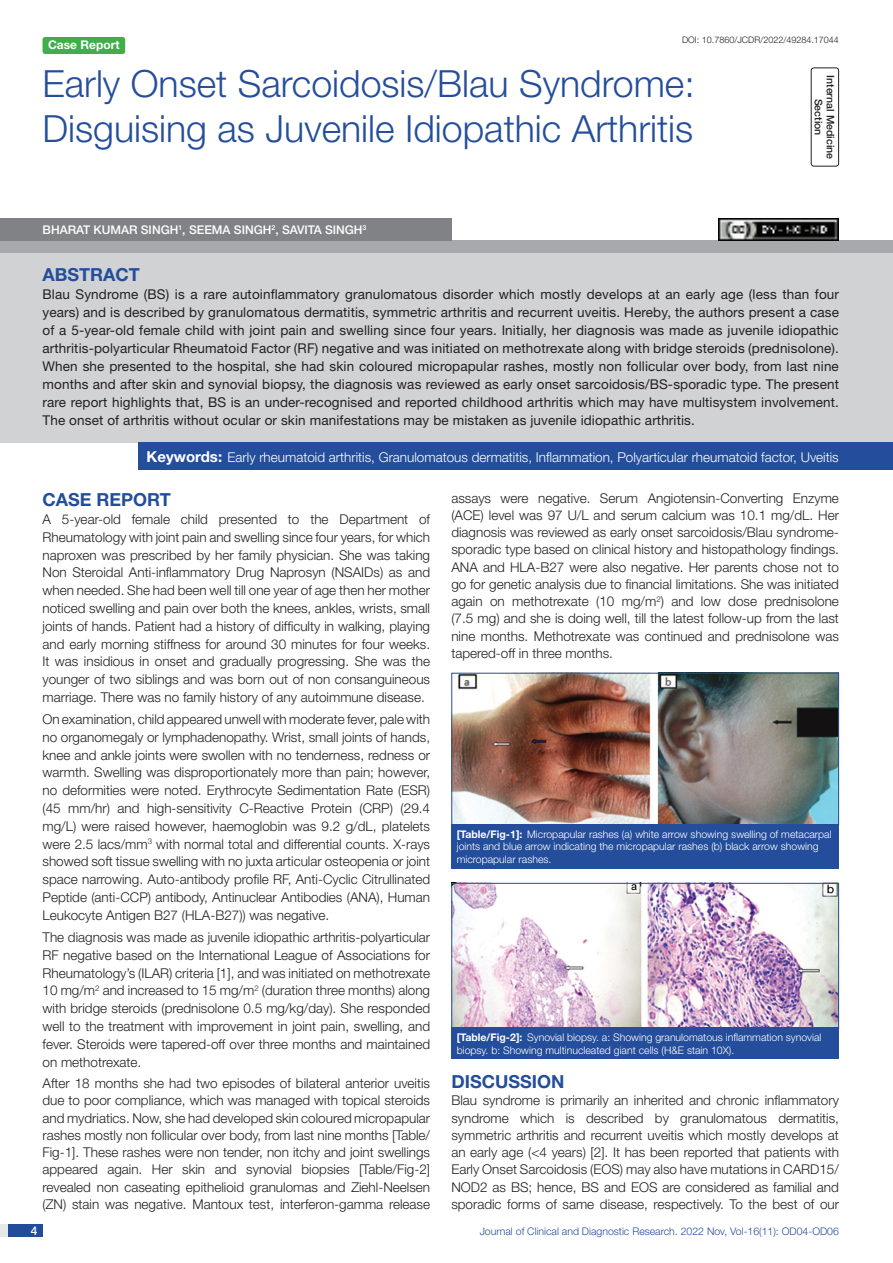
<style>
.page{position:relative;width:893px;height:1263px;background:#fff}
.page>*{position:absolute;margin:0;border:0;box-sizing:border-box;transform-origin:0 0}
.t1{font:300 37.5px "Helvetica Neue";color:#244e9b}
.Heading{font:700 18px "Helvetica Neue";color:#244e9b}
.Abstract_head{font:700 18px "Helvetica Neue";color:#244e9b}
.Body_text{font:300 13.5px/17.9px "Helvetica Neue";color:#231f20;text-align:justify}
.Abstract_Text{font:13.5px/18px "Helvetica Neue";letter-spacing:.01em;color:#231f20;text-align:justify}
.Key_words{font:300 13.5px "Helvetica Neue";color:#fff}
.Author{font:500 12px "Helvetica Neue";color:#fff}
.t2{font:700 12px "Helvetica Neue";color:#fff}
.TABLE_FIG{font:300 10.5px/12.6px "Helvetica Neue";color:#fff}
.t3{font:300 10.5px "Helvetica Neue";color:#244e9b}
.section{font:500 10.5px "Helvetica Neue";color:#231f20}
.DOI{font:300 9px "Helvetica Neue";color:#231f20}
.s1{font-weight:700;font-size:15px}
.s2{font-weight:700}
</style>
<div class="page">
<div style="left:0;top:1224px;width:43px;height:13px;background:#e6e7e9"></div>
<div style="left:8px;top:1224px;width:35px;height:13px;background:#214c99"></div>
<div style="left:43px;top:37px;width:82px;height:17px;background:#40ae49;border-radius:3px"></div>
<div style="left:811px;top:67px;width:28px;height:99px;border:1px solid #231f20;border-radius:3px"></div>
<div style="left:0;top:241px;width:893px;height:12px;background:#a8a9ad"></div>
<div style="left:0;top:218px;width:451px;height:23px;background:#808285"></div>
<div style="left:0;top:253px;width:893px;height:189px;background:#d1d2d4"></div>
<div style="left:139px;top:442px;width:754px;height:28px;background:#244e9b"></div>
<img style="left:453px;top:675px;width:384px;height:148px">
<div style="left:451px;top:673px;width:388px;height:152px;border:1px solid #244e9b"></div>
<div style="left:451px;top:824px;width:388px;height:44px;background:#244e9b"></div>
<img style="left:453px;top:885px;width:384px;height:142px">
<div style="left:451px;top:883px;width:388px;height:146px;border:1px solid #244e9b"></div>
<div style="left:451px;top:1028px;width:388px;height:31px;background:#244e9b"></div>
<img style="left:719px;top:218px;width:120px;height:23px">
<p class="t2" style="left:48px;top:37px;width:73px">Case Report</p>
<p class="DOI" style="left:682px;top:35px;width:158px">DOI: 10.7860/JCDR/2022/49284.17044</p>
<p class="t1" style="left:43px;top:61px;width:654px">Early Onset Sarcoidosis/Blau Syndrome:</p>
<p class="t1" style="left:43px;top:106px;width:652px">Disguising as Juvenile Idiopathic Arthritis</p>
<p class="Author" style="left:43px;top:223px;width:325px">BHARAT KUMAR SINGH<sup>1</sup>, SEEMA SINGH<sup>2</sup>, SAVITA SINGH<sup>3</sup></p>
<p class="section" style="left:837px;top:75px;width:85px;rotate:90deg">INTERNAL MEDICINE</p>
<p class="section" style="left:825px;top:99px;width:38px;rotate:90deg">SECTION</p>
<p class="Abstract_head" style="left:43px;top:263px;width:98px">ABSTRACT</p>
<p class="Abstract_Text" style="left:43px;top:285px;width:798px">Blau Syndrome (BS) is a rare autoinflammatory granulomatous disorder which mostly develops at an early age (less than four years) and is described by granulomatous dermatitis, symmetric arthritis and recurrent uveitis. Hereby, the authors present a case of a 5-year-old female child with joint pain and swelling since four years. Initially, her diagnosis was made as juvenile idiopathic arthritis-polyarticular Rheumatoid Factor (RF) negative and was initiated on methotrexate along with bridge steroids (prednisolone).<br>When she presented to the hospital, she had skin coloured micropapular rashes, mostly non follicular over body, from last nine months and after skin and synovial biopsy, the diagnosis was reviewed as early onset sarcoidosis/BS-sporadic type. The present rare report highlights that, BS is an under-recognised and reported childhood arthritis which may have multisystem involvement.<br>The onset of arthritis without ocular or skin manifestations may be mistaken as juvenile idiopathic arthritis.</p>
<p class="Key_words" style="left:147px;top:449px;width:694px"><span class="s1">Keywords:</span> Early rheumatoid arthritis, Granulomatous dermatitis, Inflammation, Polyarticular rheumatoid factor, Uveitis</p>
<p class="Heading" style="left:43px;top:489px;width:130px">Case Report</p>
<p class="Body_text" style="left:43px;top:510px;width:389px">A 5-year-old female child presented to the Department of Rheumatology with joint pain and swelling since four years, for which naproxen was prescribed by her family physician. She was taking Non Steroidal Anti-inflammatory Drug Naprosyn (NSAIDs) as and when needed. She had been well till one year of age then her mother noticed swelling and pain over both the knees, ankles, wrists, small joints of hands. Patient had a history of difficulty in walking, playing and early morning stiffness for around 30 minutes for four weeks.<br>It was insidious in onset and gradually progressing. She was the younger of two siblings and was born out of non consanguineous marriage. There was no family history of any autoimmune disease.</p>
<p class="Body_text" style="left:43px;top:710px;width:389px">On examination, child appeared unwell with moderate fever, pale with no organomegaly or lymphadenopathy. Wrist, small joints of hands, knee and ankle joints were swollen with no tenderness, redness or warmth. Swelling was disproportionately more than pain; however, no deformities were noted. Erythrocyte Sedimentation Rate (ESR) (45 mm/hr) and high-sensitivity C-Reactive Protein (CRP) (29.4 mg/L) were raised however, haemoglobin was 9.2 g/dL, platelets were 2.5 lacs/mm<sup>3</sup> with normal total and differential counts. X-rays showed soft tissue swelling with no juxta articular osteopenia or joint space narrowing. Auto-antibody profile RF, Anti-Cyclic Citrullinated Peptide (anti-CCP) antibody, Antinuclear Antibodies (ANA), Human Leukocyte Antigen B27 (HLA-B27)) was negative.</p>
<p class="Body_text" style="left:43px;top:928px;width:389px">The diagnosis was made as juvenile idiopathic arthritis-polyarticular RF negative based on the International League of Associations for Rheumatology’s (ILAR) criteria [1], and was initiated on methotrexate 10 mg/m<sup>2</sup> and increased to 15 mg/m<sup>2</sup> (duration three months) along with bridge steroids (prednisolone 0.5 mg/kg/day). She responded well to the treatment with improvement in joint pain, swelling, and fever. Steroids were tapered-off over three months and maintained on methotrexate.</p>
<p class="Body_text" style="left:43px;top:1074px;width:389px;line-height:17.2px">After 18 months she had two episodes of bilateral anterior uveitis due to poor compliance, which was managed with topical steroids and mydriatics. Now, she had developed skin coloured micropapular rashes mostly non follicular over body, from last nine months [Table/ Fig-1]. These rashes were non tender, non itchy and joint swellings appeared again. Her skin and synovial biopsies [Table/Fig-2] revealed non caseating epithelioid granulomas and Ziehl-Neelsen (ZN) stain was negative. Mantoux test, interferon-gamma release</p>
<p class="Body_text" style="left:451px;top:489px;width:389px;line-height:17.2px">assays were negative. Serum Angiotensin-Converting Enzyme (ACE) level was 97 U/L and serum calcium was 10.1 mg/dL. Her diagnosis was reviewed as early onset sarcoidosis/Blau syndrome&shy;sporadic type based on clinical history and histopathology findings.<br>ANA and HLA-B27 were also negative. Her parents chose not to go for genetic analysis due to financial limitations. She was initiated again on methotrexate (10 mg/m<sup>2</sup>) and low dose prednisolone (7.5 mg) and she is doing well, till the latest follow-up from the last nine months. Methotrexate was continued and prednisolone was tapered-off in three months.</p>
<p class="TABLE_FIG" style="left:457px;top:827px;width:376px"><span class="s2">[Table/Fig-1]:</span> Micropapular rashes (a) white arrow showing swelling of metacarpal joints and blue arrow indicating the micropapular rashes (b) black arrow showing micropapular rashes.</p>
<p class="TABLE_FIG" style="left:457px;top:1031px;width:366px"><span class="s2">[Table/Fig-2]:</span> Synovial biopsy. a: Showing granulomatous inflammation synovial biopsy. b: Showing multinucleated giant cells (H&amp;E stain 10X).</p>
<p class="Heading" style="left:451px;top:1070px;width:115px">DISCUSSION</p>
<p class="Body_text" style="left:451px;top:1091px;width:389px;line-height:17.2px">Blau syndrome is primarily an inherited and chronic inflammatory syndrome which is described by granulomatous dermatitis, symmetric arthritis and recurrent uveitis which mostly develops at an early age (&lt;4 years) [2]. It has been reported that patients with Early Onset Sarcoidosis (EOS) may also have mutations in CARD15/ NOD2 as BS; hence, BS and EOS are considered as familial and sporadic forms of same disease, respectively. To the best of our</p>
<p class="Author" style="left:31px;top:1223px;width:8px">4</p>
<p class="t3" style="left:480px;top:1225px;width:361px">Journal of Clinical and Diagnostic Research. 2022 Nov, Vol-16(11): OD04-OD06</p>
</div>
